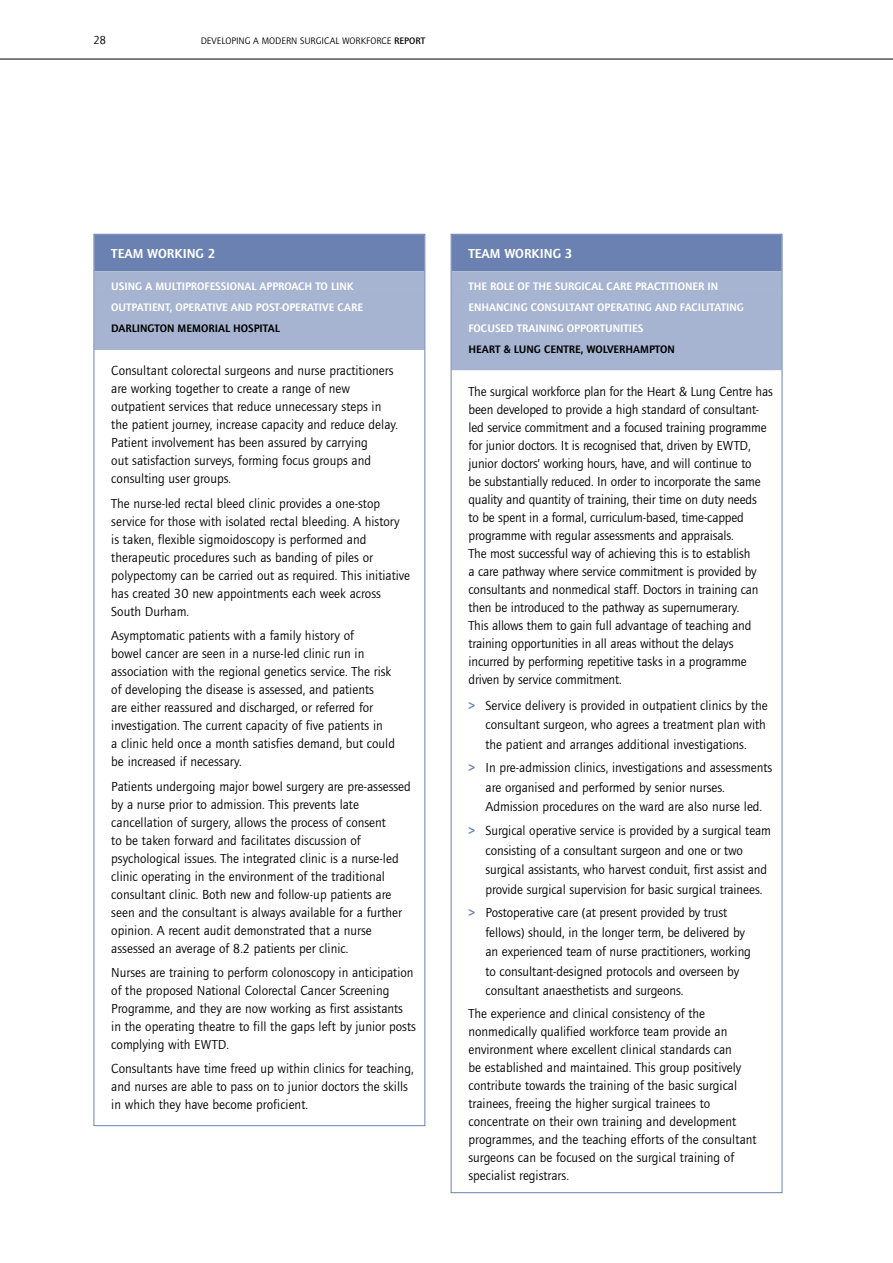
<style>
.page{position:relative;width:893px;height:1263px;background:#fff}
.page>*{position:absolute;margin:0;border:0;box-sizing:border-box;transform-origin:0 0}
.t1{font:13.5px/18px "Foundry Journal";color:#000}
.t2{font:600 13.5px "Foundry Journal";color:#fff}
.t3{font:12px "Foundry Journal";color:#000}
.t4{font:600 11.25px/21px "Foundry Journal";color:#fff}
.t5{font:600 11.25px "Foundry Journal";color:#000}
.t6{font:9.75px "Foundry Journal";color:#000}
.s1{font-weight:500}
.s2{font-weight:500;color:#6b81b2}
</style>
<div class="page">
<hr style="left:0;top:59px;width:893px;height:1px;background:#000">
<div style="left:451px;top:235px;width:331px;height:36px;background:#6b81b2"></div>
<div style="left:451px;top:271px;width:331px;height:19px;background:#a6b4d1"></div>
<div style="left:451px;top:290px;width:331px;height:80px;background:#a6b4d1"></div>
<div style="left:94px;top:235px;width:330px;height:36px;background:#6b81b2"></div>
<div style="left:94px;top:271px;width:330px;height:19px;background:#a6b4d1"></div>
<div style="left:94px;top:290px;width:330px;height:60px;background:#a6b4d1"></div>
<p class="t3" style="left:94px;top:32px;width:14px">28</p>
<p class="t6" style="left:201px;top:35px;width:226px">DEVELOPING A MODERN SURGICAL WORKFORCE <span class="s1">REPORT</span></p>
<p class="t2" style="left:111px;top:249px;width:105px">TEAM WORKING 2</p>
<p class="t4" style="left:111px;top:277px;width:253px">USING A MULTIPROFESSIONAL APPROACH TO LINK<br>OUTPATIENT, OPERATIVE AND POST-OPERATIVE CARE</p>
<p class="t5" style="left:111px;top:324px;width:170px">DARLINGTON MEMORIAL HOSPITAL</p>
<p class="t1" style="left:111px;top:362px;width:288px">Consultant colorectal surgeons and nurse practitioners are working together to create a range of new outpatient services that reduce unnecessary steps in the patient journey, increase capacity and reduce delay.<br>Patient involvement has been assured by carrying<br>out satisfaction surveys, forming focus groups and consulting user groups.</p>
<p class="t1" style="left:111px;top:494px;width:300px">The nurse-led rectal bleed clinic provides a one-stop service for those with isolated rectal bleeding. A history is taken, flexible sigmoidoscopy is performed and therapeutic procedures such as banding of piles or polypectomy can be carried out as required. This initiative has created 30 new appointments each week across South Durham.</p>
<p class="t1" style="left:111px;top:627px;width:285px">Asymptomatic patients with a family history of<br>bowel cancer are seen in a nurse-led clinic run in association with the regional genetics service. The risk of developing the disease is assessed, and patients<br>are either reassured and discharged, or referred for investigation. The current capacity of five patients in<br>a clinic held once a month satisfies demand, but could be increased if necessary.</p>
<p class="t1" style="left:111px;top:777px;width:301px">Patients undergoing major bowel surgery are pre-assessed by a nurse prior to admission. This prevents late cancellation of surgery, allows the process of consent<br>to be taken forward and facilitates discussion of psychological issues. The integrated clinic is a nurse-led clinic operating in the environment of the traditional consultant clinic. Both new and follow-up patients are seen and the consultant is always available for a further opinion. A recent audit demonstrated that a nurse assessed an average of 8.2 patients per clinic.</p>
<p class="t1" style="left:111px;top:963px;width:306px">Nurses are training to perform colonoscopy in anticipation of the proposed National Colorectal Cancer Screening Programme, and they are now working as first assistants in the operating theatre to fill the gaps left by junior posts complying with EWTD.</p>
<p class="t1" style="left:111px;top:1060px;width:304px">Consultants have time freed up within clinics for teaching, and nurses are able to pass on to junior doctors the skills in which they have become proficient.</p>
<p class="t2" style="left:468px;top:249px;width:105px">TEAM WORKING 3</p>
<p class="t4" style="left:468px;top:277px;width:277px">THE ROLE OF THE SURGICAL CARE PRACTITIONER IN<br>ENHANCING CONSULTANT OPERATING AND FACILITATING<br>FOCUSED TRAINING OPPORTUNITIES</p>
<p class="t5" style="left:468px;top:345px;width:208px">HEART &amp; LUNG CENTRE, WOLVERHAMPTON</p>
<p class="t1" style="left:468px;top:382px;width:306px">The surgical workforce plan for the Heart &amp; Lung Centre has been developed to provide a high standard of consultant&shy;led service commitment and a focused training programme for junior doctors. It is recognised that, driven by EWTD, junior doctors’ working hours, have, and will continue to<br>be substantially reduced. In order to incorporate the same quality and quantity of training, their time on duty needs<br>to be spent in a formal, curriculum-based, time-capped programme with regular assessments and appraisals.<br>The most successful way of achieving this is to establish<br>a care pathway where service commitment is provided by consultants and nonmedical staff. Doctors in training can then be introduced to the pathway as supernumerary.<br>This allows them to gain full advantage of teaching and training opportunities in all areas without the delays incurred by performing repetitive tasks in a programme driven by service commitment.</p>
<p class="t1" style="left:485px;top:695px;width:284px;line-height:19.5px;text-indent:-17px"><span class="s2">&gt;</span> Service delivery is provided in outpatient clinics by the consultant surgeon, who agrees a treatment plan with the patient and arranges additional investigations.</p>
<p class="t1" style="left:485px;top:758px;width:288px;line-height:19.5px;text-indent:-17px"><span class="s2">&gt;</span> In pre-admission clinics, investigations and assessments are organised and performed by senior nurses.<br>Admission procedures on the ward are also nurse led.</p>
<p class="t1" style="left:485px;top:821px;width:287px;line-height:19.5px;text-indent:-17px"><span class="s2">&gt;</span> Surgical operative service is provided by a surgical team consisting of a consultant surgeon and one or two surgical assistants, who harvest conduit, first assist and provide surgical supervision for basic surgical trainees.</p>
<p class="t1" style="left:485px;top:903px;width:267px;line-height:19.5px;text-indent:-17px"><span class="s2">&gt;</span> Postoperative care (at present provided by trust fellows) should, in the longer term, be delivered by an experienced team of nurse practitioners, working to consultant-designed protocols and overseen by consultant anaesthetists and surgeons.</p>
<p class="t1" style="left:468px;top:1004px;width:290px">The experience and clinical consistency of the nonmedically qualified workforce team provide an environment where excellent clinical standards can<br>be established and maintained. This group positively contribute towards the training of the basic surgical trainees, freeing the higher surgical trainees to concentrate on their own training and development programmes, and the teaching efforts of the consultant surgeons can be focused on the surgical training of specialist registrars.</p>
</div>
